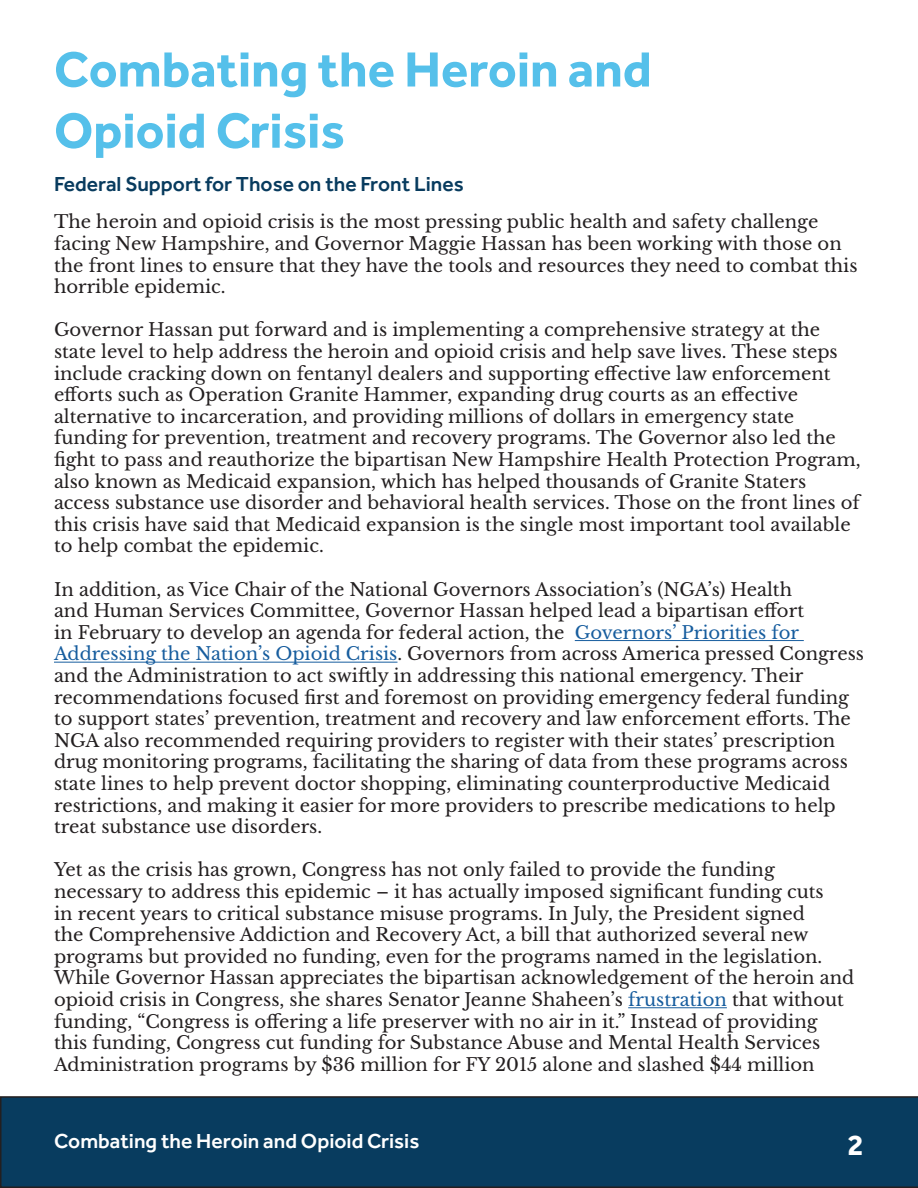
<style>
.page{position:relative;width:918px;height:1188px;background:#fff}
.page>*{position:absolute;margin:0;border:0;box-sizing:border-box;transform-origin:0 0}
.t1{font:700 51px/61.2px "Effra";color:#55c0ea}
.t2{font:700 30px "Effra";color:#fff}
.t3{font:500 21px "Effra";color:#083b5e}
.t4{font:500 21px "Effra";color:#fff}
.t5{font:18px/21.6px "Libre Baskerville";color:#231f20}
.s1{color:#175d9e}
</style>
<div class="page">
<div style="left:0;top:1096px;width:918px;height:92px;background:#083c5f"></div>
<hr style="left:575px;top:640px;width:229px;height:1px;background:#175d9e">
<hr style="left:54px;top:662px;width:343px;height:1px;background:#175d9e">
<hr style="left:628px;top:1007px;width:99px;height:1px;background:#175d9e">
<h1 class="t1" style="left:54px;top:38px;width:599px">Combating the Heroin and<br>Opioid Crisis</h1>
<p class="t3" style="left:54px;top:171px;width:411px">Federal Support for Those on the Front Lines</p>
<p class="t5" style="left:54px;top:211px;width:805px">The heroin and opioid crisis is the most pressing public health and safety challenge facing New Hampshire, and Governor Maggie Hassan has been working with those on the front lines to ensure that they have the tools and resources they need to combat this horrible epidemic.</p>
<p class="t5" style="left:54px;top:319px;width:808px">Governor Hassan put forward and is implementing a comprehensive strategy at the state level to help address the heroin and opioid crisis and help save lives. These steps include cracking down on fentanyl dealers and supporting effective law enforcement efforts such as Operation Granite Hammer, expanding drug courts as an effective alternative to incarceration, and providing millions of dollars in emergency state funding for prevention, treatment and recovery programs. The Governor also led the fight to pass and reauthorize the bipartisan New Hampshire Health Protection Program, also known as Medicaid expansion, which has helped thousands of Granite Staters access substance use disorder and behavioral health services. Those on the front lines of this crisis have said that Medicaid expansion is the single most important tool available to help combat the epidemic.</p>
<p class="t5" style="left:54px;top:578px;width:812px">In addition, as Vice Chair of the National Governors Association’s (NGA’s) Health<br>and Human Services Committee, Governor Hassan helped lead a bipartisan effort<br>in February to develop an agenda for federal action, the <span class="s1">Governors’ Priorities for Addressing the Nation’s Opioid Crisis</span>. Governors from across America pressed Congress and the Administration to act swiftly in addressing this national emergency. Their recommendations focused first and foremost on providing emergency federal funding to support states’ prevention, treatment and recovery and law enforcement efforts. The NGA also recommended requiring providers to register with their states’ prescription drug monitoring programs, facilitating the sharing of data from these programs across state lines to help prevent doctor shopping, eliminating counterproductive Medicaid restrictions, and making it easier for more providers to prescribe medications to help treat substance use disorders.</p>
<p class="t5" style="left:54px;top:859px;width:802px">Yet as the crisis has grown, Congress has not only failed to provide the funding necessary to address this epidemic – it has actually imposed significant funding cuts<br>in recent years to critical substance misuse programs. In July, the President signed<br>the Comprehensive Addiction and Recovery Act, a bill that authorized several new programs but provided no funding, even for the programs named in the legislation.<br>While Governor Hassan appreciates the bipartisan acknowledgement of the heroin and opioid crisis in Congress, she shares Senator Jeanne Shaheen’s <span class="s1">frustration</span> that without funding, “Congress is offering a life preserver with no air in it.” Instead of providing this funding, Congress cut funding for Substance Abuse and Mental Health Services Administration programs by $36 million for FY 2015 alone and slashed $44 million</p>
<p class="t4" style="left:54px;top:1129px;width:367px">Combating the Heroin and Opioid Crisis</p>
<h2 class="t2" style="left:848px;top:1127px;width:18px">2</h2>
</div>
